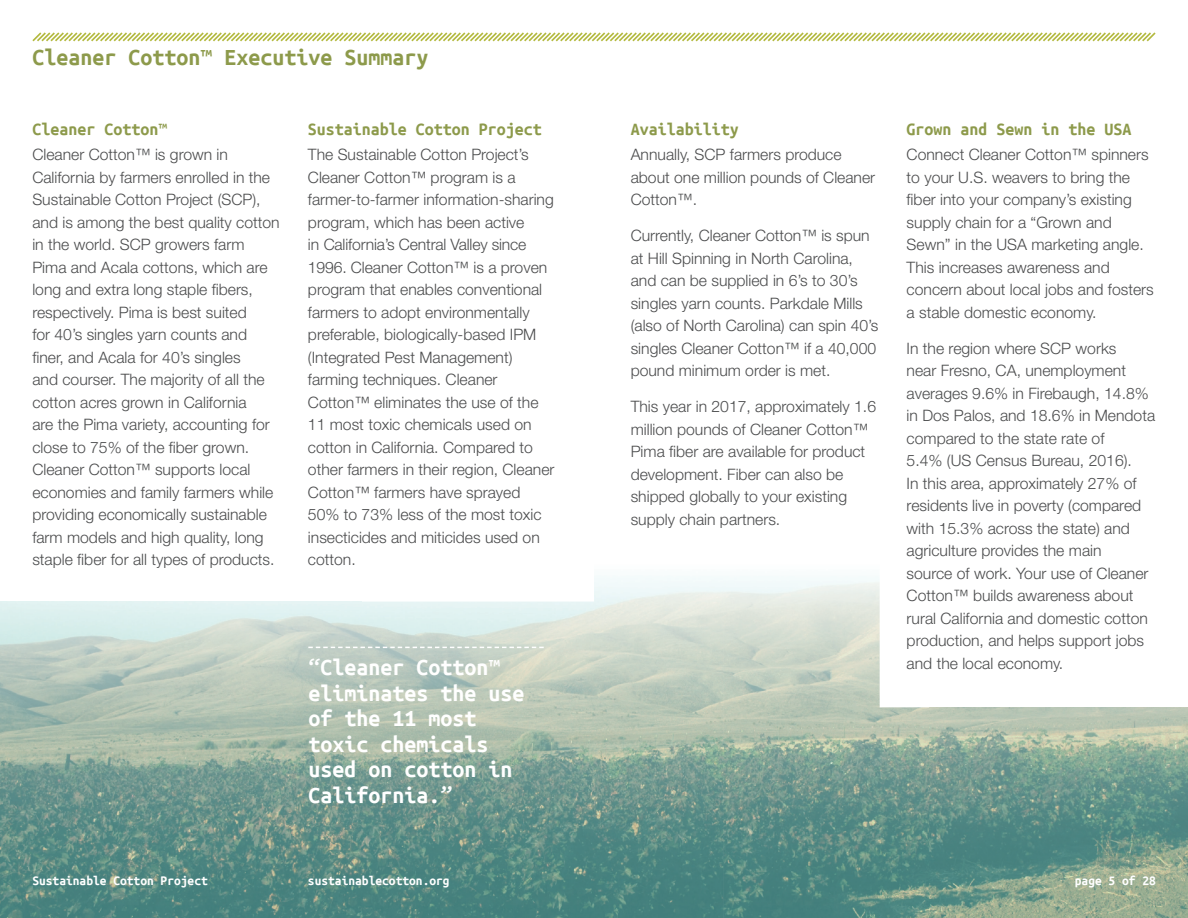
<style>
.page{position:relative;width:1188px;height:918px;background:#fff}
.page>*{position:absolute;margin:0;border:0;box-sizing:border-box;transform-origin:0 0}
.t1{font:700 24px/25.5px "Ubuntu Mono";color:#fff}
.t2{font:700 24px "Ubuntu Mono";color:#8d9a4b}
.t3{font:700 18px "Ubuntu Mono";color:#8d9a4b}
.t4{font:300 15.75px/22.5px "Helvetica Neue LT Std";color:#4b4c4d}
.t5{font:700 13.5px "Ubuntu Mono";color:#fff}
</style>
<div class="page">
<img style="left:0;top:602px;width:361px;height:316px">
<img style="left:361px;top:576px;width:569px;height:342px">
<img style="left:930px;top:707px;width:258px;height:211px">
<svg style="left:32px;top:32px;width:1124px;height:10px"></svg>
<svg style="left:308px;top:647px;width:236px;height:1px"></svg>
<h1 class="t2" style="left:32px;top:45px;width:398px">Cleaner Cotton™ Executive Summary</h1>
<p class="t3" style="left:32px;top:121px;width:136px">Cleaner Cotton™</p>
<p class="t4" style="left:32px;top:143px;width:249px">Cleaner Cotton™ is grown in California by farmers enrolled in the Sustainable Cotton Project (SCP), and is among the best quality cotton in the world. SCP growers farm Pima and Acala cottons, which are long and extra long staple fibers, respectively. Pima is best suited<br>for 40’s singles yarn counts and finer, and Acala for 40’s singles<br>and courser. The majority of all the cotton acres grown in California<br>are the Pima variety, accounting for close to 75% of the fiber grown.<br>Cleaner Cotton™ supports local economies and family farmers while providing economically sustainable farm models and high quality, long staple fiber for all types of products.</p>
<p class="t3" style="left:308px;top:121px;width:235px">Sustainable Cotton Project</p>
<p class="t4" style="left:308px;top:143px;width:248px">The Sustainable Cotton Project’s<br>Cleaner Cotton™ program is a farmer-to-farmer information-sharing program, which has been active<br>in California’s Central Valley since<br>1996. Cleaner Cotton™ is a proven program that enables conventional farmers to adopt environmentally preferable, biologically-based IPM (Integrated Pest Management) farming techniques. Cleaner<br>Cotton™ eliminates the use of the<br>11 most toxic chemicals used on cotton in California. Compared to other farmers in their region, Cleaner<br>Cotton™ farmers have sprayed<br>50% to 73% less of the most toxic insecticides and miticides used on cotton.</p>
<h1 class="t1" style="left:308px;top:654px;width:217px">“Cleaner Cotton™ eliminates the use of the 11 most toxic chemicals used on cotton in<br>California.”</h1>
<p class="t3" style="left:631px;top:121px;width:109px">Availability</p>
<p class="t4" style="left:631px;top:143px;width:246px">Annually, SCP farmers produce about one million pounds of Cleaner<br>Cotton™.</p>
<p class="t4" style="left:631px;top:224px;width:249px">Currently, Cleaner Cotton™ is spun at Hill Spinning in North Carolina, and can be supplied in 6’s to 30’s singles yarn counts. Parkdale Mills (also of North Carolina) can spin 40’s singles Cleaner Cotton™ if a 40,000 pound minimum order is met.</p>
<p class="t4" style="left:631px;top:395px;width:247px">This year in 2017, approximately 1.6 million pounds of Cleaner Cotton™<br>Pima fiber are available for product development. Fiber can also be shipped globally to your existing supply chain partners.</p>
<p class="t3" style="left:907px;top:121px;width:226px">Grown and Sewn in the USA</p>
<p class="t4" style="left:907px;top:143px;width:249px">Connect Cleaner Cotton™ spinners to your U.S. weavers to bring the fiber into your company’s existing supply chain for a “Grown and<br>Sewn” in the USA marketing angle.<br>This increases awareness and concern about local jobs and fosters a stable domestic economy.</p>
<p class="t4" style="left:907px;top:337px;width:250px">In the region where SCP works<br>near Fresno, CA, unemployment averages 9.6% in Firebaugh, 14.8% in Dos Palos, and 18.6% in Mendota compared to the state rate of<br>5.4% (US Census Bureau, 2016).<br>In this area, approximately 27% of residents live in poverty (compared with 15.3% across the state) and agriculture provides the main<br>source of work. Your use of Cleaner<br>Cotton™ builds awareness about rural California and domestic cotton production, and helps support jobs and the local economy.</p>
<p class="t5" style="left:32px;top:874px;width:177px">Sustainable Cotton Project</p>
<p class="t5" style="left:308px;top:874px;width:143px">sustainablecotton.org</p>
<p class="t5" style="left:1075px;top:874px;width:82px">page 5 of 28</p>
</div>
